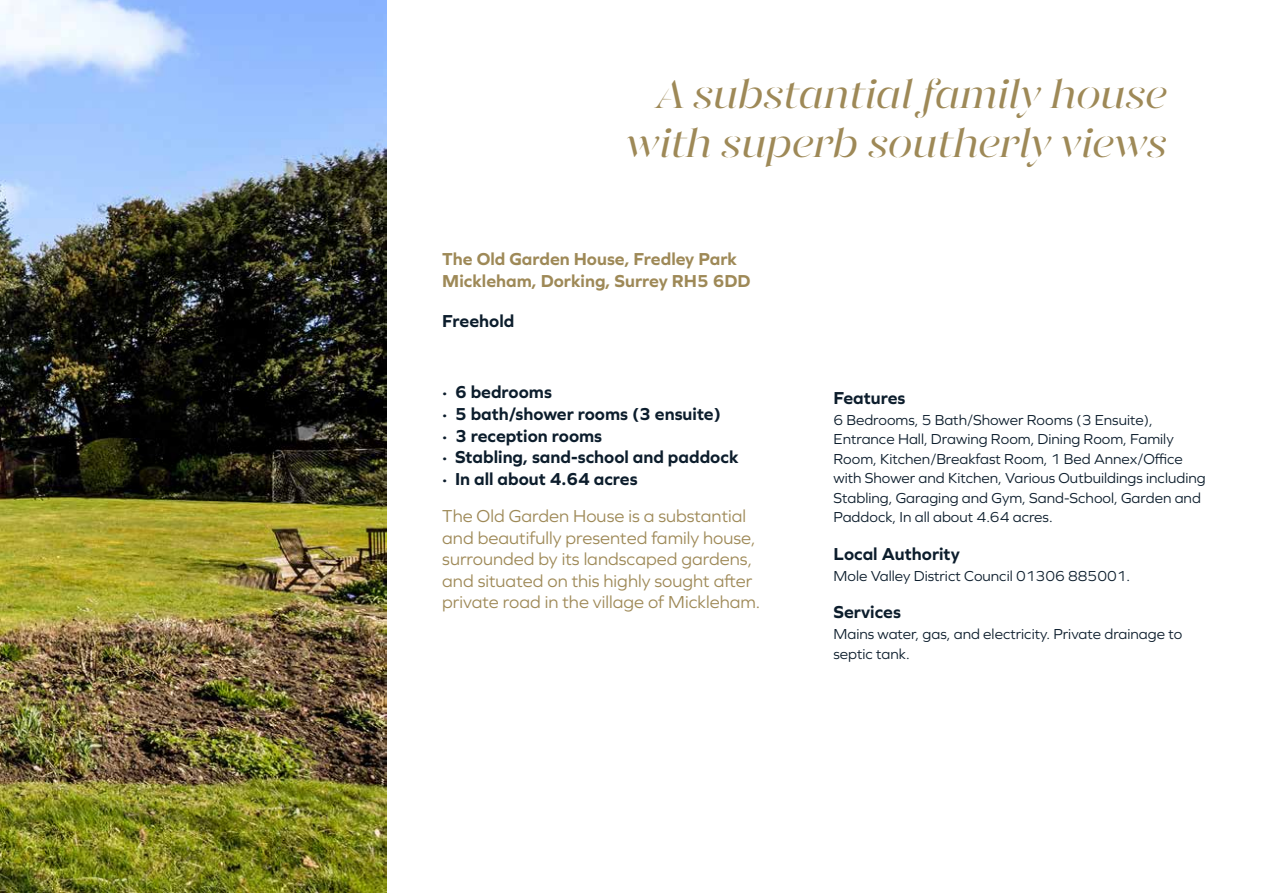
<style>
.page{position:relative;width:1263px;height:893px;background:#fff}
.page>*{position:absolute;margin:0;border:0;box-sizing:border-box;transform-origin:0 0}
.t1{font:italic 40.5px/48.6px "Gabriela Stencil";letter-spacing:-.01em;color:#9e8957;text-align:right}
.t2{font:18px/21.6px "Graphie";color:#9e8957}
.t3{font:700 18px/21.6px "Graphie";color:#0c1d2c}
.t4{font:700 18px/21.6px "Graphie";color:#9e8957}
.t5{font:15px/19.5px "Graphie";color:#0c1d2c}
.s1{font-family:"Gabriela Stencil";font-weight:900}
</style>
<div class="page">
<img style="left:0;top:0;width:387px;height:893px">
<h1 class="t1" style="left:624px;top:70px;width:543px">A substantial family house with superb southerly views</h1>
<p class="t4" style="left:442px;top:248px;width:310px">The Old Garden House, Fredley Park<br>Mickleham, Dorking, Surrey RH5 6DD</p>
<p class="t3" style="left:442px;top:310px;width:74px">Freehold</p>
<p class="t3" style="left:442px;top:381px;width:298px"><span class="s1">·</span> 6 bedrooms<br><span class="s1">·</span> 5 bath/shower rooms (3 ensuite)<br><span class="s1">·</span> 3 reception rooms<br><span class="s1">·</span> Stabling, sand-school and paddock <span class="s1">·</span> In all about 4.64 acres</p>
<p class="t2" style="left:442px;top:505px;width:320px">The Old Garden House is a substantial and beautifully presented family house, surrounded by its landscaped gardens, and situated on this highly sought after private road in the village of Mickleham.</p>
<p class="t3" style="left:833px;top:386px;width:74px">Features</p>
<p class="t5" style="left:833px;top:409px;width:374px">6 Bedrooms, 5 Bath/Shower Rooms (3 Ensuite), Entrance Hall, Drawing Room, Dining Room, Family Room, Kitchen/Breakfast Room, 1 Bed Annex/Office with Shower and Kitchen, Various Outbuildings including Stabling, Garaging and Gym, Sand-School, Garden and Paddock, In all about 4.64 acres.</p>
<p class="t3" style="left:833px;top:542px;width:128px">Local Authority</p>
<p class="t5" style="left:833px;top:565px;width:298px">Mole Valley District Council 01306 885001.</p>
<p class="t3" style="left:833px;top:601px;width:69px">Services</p>
<p class="t5" style="left:833px;top:624px;width:350px">Mains water, gas, and electricity. Private drainage to septic tank.</p>
</div>
